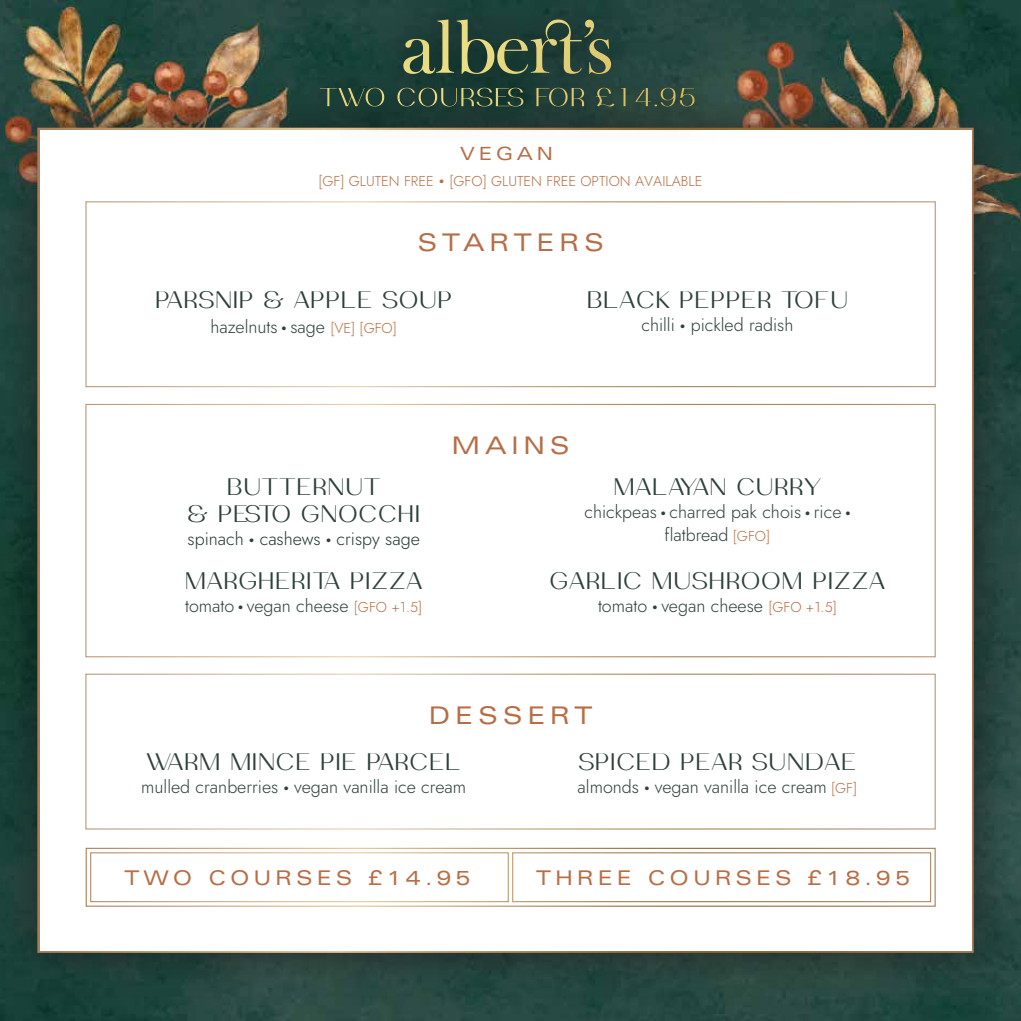
<style>
.page{position:relative;width:1021px;height:1021px;background:#fff}
.page>*{position:absolute;margin:0;border:0;box-sizing:border-box;transform-origin:0 0}
.t1{font:expanded 24.3px "Univers LT Std";letter-spacing:.2em;color:#b76e46}
.t2{font:23.18px/27px "Passion Sans P Dae";letter-spacing:.05em;color:#2d403b;text-align:center;scale:1.1 1}
.t3{font:expanded 20.25px "Univers LT Std";letter-spacing:.2em;color:#b76e46}
.t4{font:expanded 18.22px "Univers LT Std";letter-spacing:.2em;color:#b76e46}
.t5{font:18px/23.2px "Jost";color:#2d403b;text-align:center}
.t6{font:18px "Jost";color:#233832}
.t7{font:14.4px "Jost";color:#b76e46}
.s1{font-family:"Myriad Pro";font-size:18px}
.s2{font-family:"Myriad Pro"}
.s3{font-size:14.4px;color:#b86e46}
.s4{font-family:"Myriad Pro";color:#2d403b}
</style>
<div class="page">
<img style="left:0;top:0;width:1020px;height:1020px">
<img style="left:0;top:70px;width:1020px;height:940px">
<div style="left:37px;top:128px;width:936px;height:824px;background:#fff;border:4px solid #fff"></div>
<div style="left:85px;top:404px;width:850px;height:253px;border:1px solid #fff"></div>
<div style="left:85px;top:673px;width:850px;height:156px;border:1px solid #fff"></div>
<img style="left:262px;top:0;width:490px;height:133px">
<div style="left:86px;top:847px;width:849px;height:59px;border:1px solid #fff"></div>
<div style="left:90px;top:852px;width:418px;height:50px;border:1px solid #fff"></div>
<div style="left:512px;top:852px;width:418px;height:50px;border:1px solid #fff"></div>
<svg style="left:436px;top:19px;width:154px;height:55px;background:#4a5e45"></svg>
<div style="left:85px;top:201px;width:850px;height:186px;border:1px solid #fff"></div>
<p class="t4" style="left:460px;top:143px;width:94px">VEGAN</p>
<p class="t7" style="left:318px;top:171px;width:385px">[GF] GLUTEN FREE <span class="s1">•</span> [GFO] GLUTEN FREE OPTION AVAILABLE</p>
<p class="t1" style="left:417px;top:228px;width:188px">STARTERS</p>
<p class="t2" style="left:156px;top:286px;width:271px">PARSNIP &amp; APPLE SOUP</p>
<p class="t5" style="left:210px;top:315px;width:188px">hazelnuts <span class="s2">•</span> sage <span class="s3">[VE] [GFO]</span></p>
<p class="t2" style="left:587px;top:286px;width:239px">BLACK PEPPER TOFU</p>
<p class="t5" style="left:641px;top:313px;width:154px">chilli <span class="s2">•</span> pickled radish</p>
<p class="t2" style="left:187px;top:473px;width:213px">BUTTERNUT<br>&amp; PESTO GNOCCHI</p>
<p class="t6" style="left:187px;top:526px;width:234px">spinach <span class="s4">•</span> cashews <span class="s4">•</span> crispy sage</p>
<p class="t1" style="left:451px;top:431px;width:120px">MAINS</p>
<p class="t2" style="left:614px;top:473px;width:190px">MALAYAN CURRY</p>
<p class="t5" style="left:584px;top:500px;width:267px">chickpeas <span class="s2">•</span> charred pak chois <span class="s2">•</span> rice <span class="s2">• </span>flatbread <span class="s3">[GFO]</span></p>
<p class="t2" style="left:185px;top:568px;width:217px">MARGHERITA PIZZA</p>
<p class="t2" style="left:550px;top:568px;width:306px">GARLIC MUSHROOM PIZZA</p>
<p class="t5" style="left:185px;top:594px;width:239px">tomato <span class="s2">•</span> vegan cheese <span class="s3">[GFO +1.5]</span></p>
<p class="t5" style="left:598px;top:594px;width:240px">tomato <span class="s2">•</span> vegan cheese <span class="s3">[GFO +1.5]</span></p>
<p class="t1" style="left:429px;top:700px;width:165px">DESSERT</p>
<p class="t2" style="left:147px;top:748px;width:286px">WARM MINCE PIE PARCEL</p>
<p class="t5" style="left:141px;top:775px;width:326px">mulled cranberries <span class="s2">•</span> vegan vanilla ice cream</p>
<p class="t2" style="left:578px;top:748px;width:254px">SPICED PEAR SUNDAE</p>
<p class="t5" style="left:577px;top:775px;width:281px">almonds <span class="s2">•</span> vegan vanilla ice cream <span class="s3">[GF]</span></p>
<p class="t3" style="left:125px;top:865px;width:347px">TWO COURSES £14.95</p>
<p class="t3" style="left:536px;top:865px;width:375px">THREE COURSES £18.95</p>
</div>
